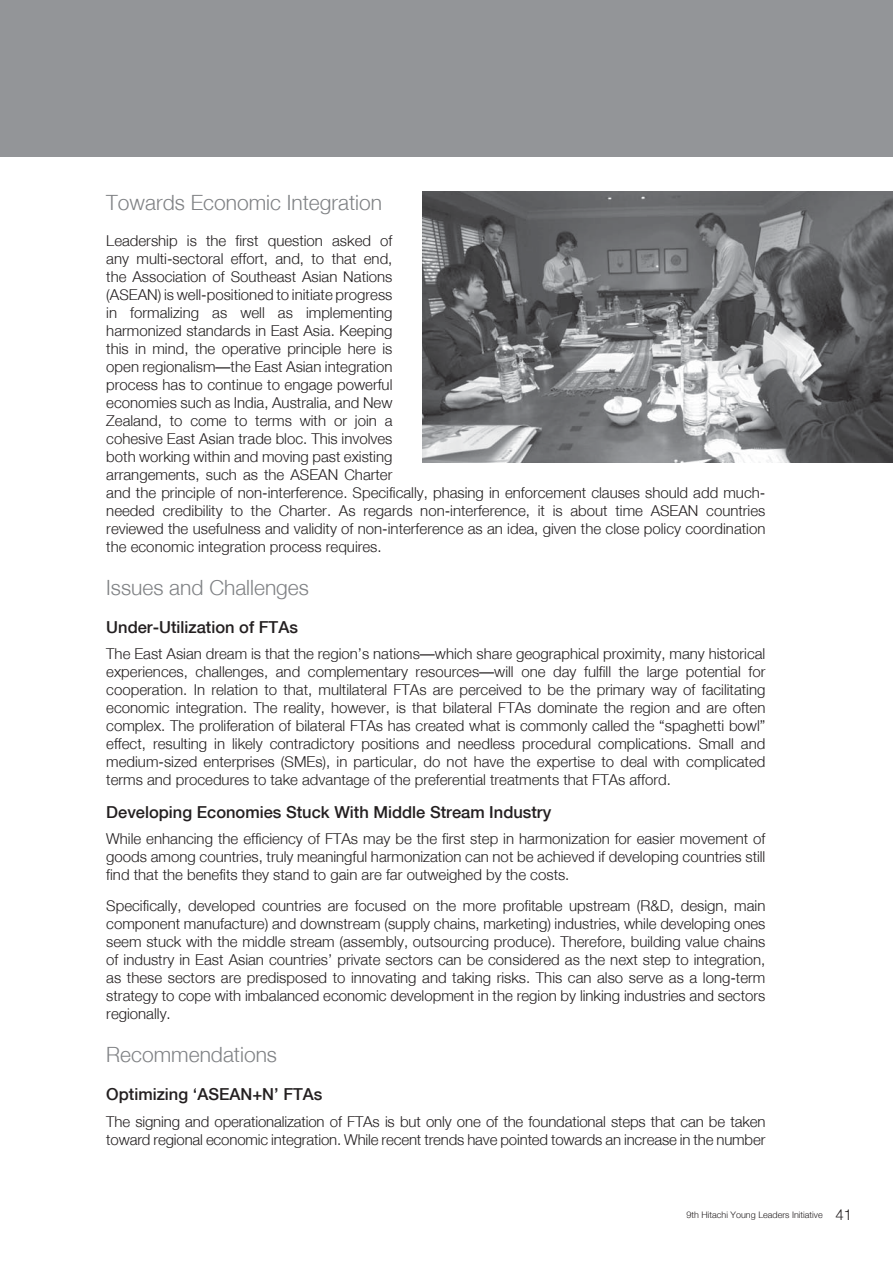
<style>
.page{position:relative;width:893px;height:1263px;background:#fff}
.page>*{position:absolute;margin:0;border:0;box-sizing:border-box;transform-origin:0 0}
.t1{font:300 21px "Helvetica Neue";color:#808285}
.t2{font:500 16.5px "Helvetica Neue";color:#231f20}
.t3{font:300 15px/18px "Helvetica Neue";color:#231f20;text-align:justify}
.t4{font:300 9px "Helvetica Neue";color:#231f20}
.s1{font-size:15px}
</style>
<div class="page">
<div style="left:0;top:0;width:893px;height:156px;background:#939598"></div>
<img style="left:422px;top:191px;width:471px;height:272px">
<h1 class="t1" style="left:106px;top:191px;width:277px">Towards Economic Integration</h1>
<p class="t3" style="left:106px;top:232px;width:661px;text-align:left">Leadership is the first question asked of<br>any multi-sectoral effort, and, to that end,<br>the Association of Southeast Asian Nations<br>(ASEAN) is well-positioned to initiate progress<br>in formalizing as well as implementing<br>harmonized standards in East Asia. Keeping<br>this in mind, the operative principle here is<br>open regionalism—the East Asian integration<br>process has to continue to engage powerful<br>economies such as India, Australia, and New<br>Zealand, to come to terms with or join a<br>cohesive East Asian trade bloc. This involves<br>both working within and moving past existing<br>arrangements, such as the ASEAN Charter<br>and the principle of non-interference. Specifically, phasing in enforcement clauses should add much&shy;needed credibility to the Charter. As regards non-interference, it is about time ASEAN countries reviewed the usefulness and validity of non-interference as an idea, given the close policy coordination the economic integration process requires.</p>
<h1 class="t1" style="left:106px;top:577px;width:204px">Issues and Challenges</h1>
<p class="t2" style="left:106px;top:618px;width:193px">Under-Utilization of FTAs</p>
<p class="t3" style="left:106px;top:645px;width:661px">The East Asian dream is that the region’s nations—which share geographical proximity, many historical experiences, challenges, and complementary resources—will one day fulfill the large potential for cooperation. In relation to that, multilateral FTAs are perceived to be the primary way of facilitating economic integration. The reality, however, is that bilateral FTAs dominate the region and are often complex. The proliferation of bilateral FTAs has created what is commonly called the “spaghetti bowl” effect, resulting in likely contradictory positions and needless procedural complications. Small and medium-sized enterprises (SMEs), in particular, do not have the expertise to deal with complicated terms and procedures to take advantage of the preferential treatments that FTAs afford.</p>
<p class="t2" style="left:106px;top:803px;width:447px">Developing Economies Stuck With Middle Stream Industry</p>
<p class="t3" style="left:106px;top:830px;width:661px">While enhancing the efficiency of FTAs may be the first step in harmonization for easier movement of goods among countries, truly meaningful harmonization can not be achieved if developing countries still find that the benefits they stand to gain are far outweighed by the costs.</p>
<p class="t3" style="left:106px;top:897px;width:661px">Specifically, developed countries are focused on the more profitable upstream (R&amp;D, design, main component manufacture) and downstream (supply chains, marketing) industries, while developing ones seem stuck with the middle stream (assembly, outsourcing produce). Therefore, building value chains of industry in East Asian countries’ private sectors can be considered as the next step to integration, as these sectors are predisposed to innovating and taking risks. This can also serve as a long-term strategy to cope with imbalanced economic development in the region by linking industries and sectors regionally.</p>
<h1 class="t1" style="left:106px;top:1044px;width:172px">Recommendations</h1>
<p class="t2" style="left:106px;top:1086px;width:218px">Optimizing ‘ASEAN+N’ FTAs</p>
<p class="t3" style="left:106px;top:1113px;width:661px">The signing and operationalization of FTAs is but only one of the foundational steps that can be taken toward regional economic integration. While recent trends have pointed towards an increase in the number</p>
<p class="t4" style="left:687px;top:1210px;width:167px">9th Hitachi Young Leaders Initiative <span class="s1">41</span></p>
</div>
